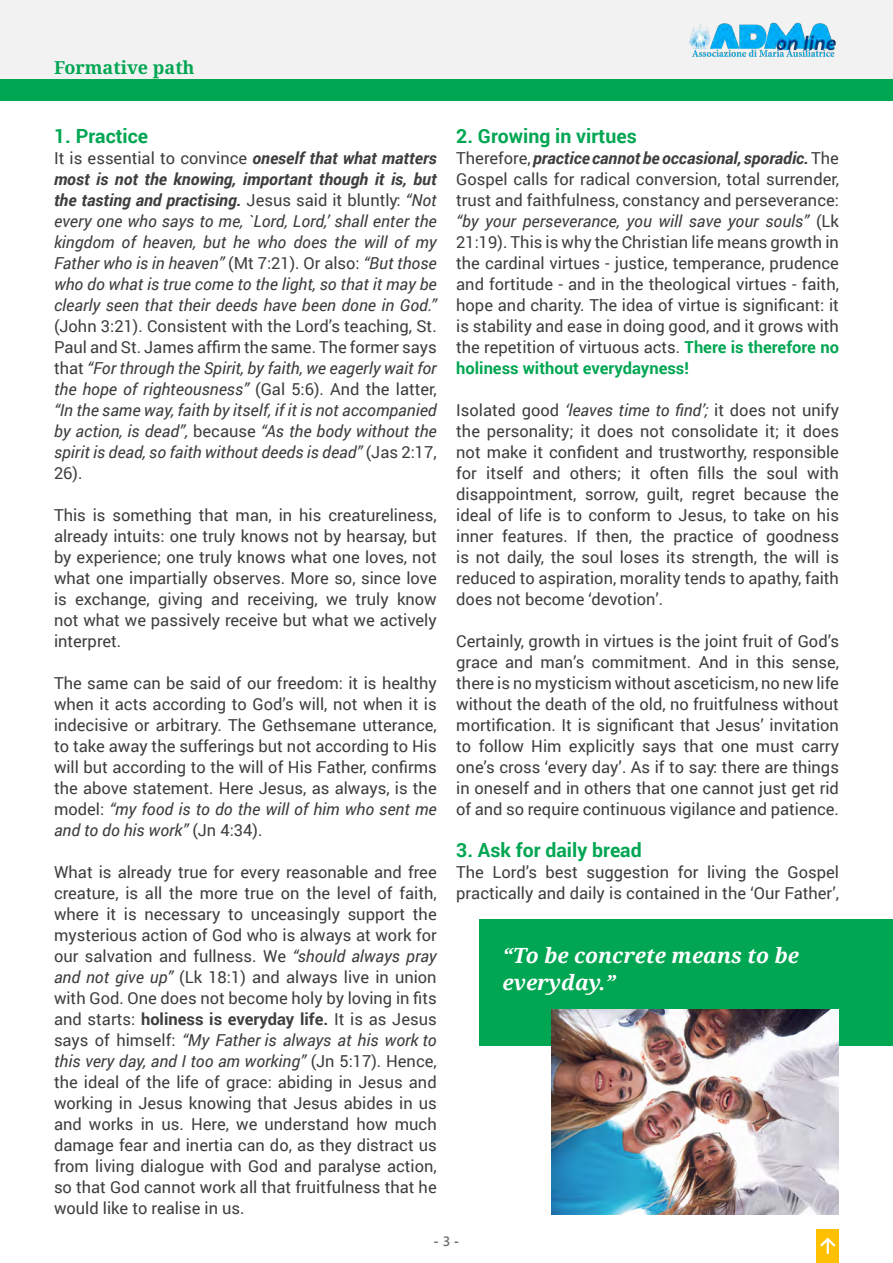
<style>
.page{position:relative;width:893px;height:1263px;background:#fff}
.page>*{position:absolute;margin:0;border:0;box-sizing:border-box;transform-origin:0 0}
.t1{font:italic 700 21px/27px "Noto Serif";color:#fff}
.t2{font:700 19.5px "Roboto";color:#00a652}
.t3{font:700 18px "Noto Serif";color:#00a652}
.t4{font:16.5px/21px "Roboto";color:#3e3e3f;text-align:justify}
.t5{font:italic 16.5px/21px "Roboto";color:#3e3e3f;text-align:justify}
.t6{font:700 13.5px "Segoe UI";color:#6d6e70}
.s1{font-style:normal}
.s2{font-weight:700}
.s3{font-style:italic}
.s4{font-weight:700;font-style:italic}
.s5{font-weight:700;color:#00a652}
.s6{font-weight:600}
</style>
<div class="page">
<div style="left:0;top:0;width:893px;height:80px;background:#f2f2f2"></div>
<img style="left:689px;top:22px;width:147px;height:35px">
<div style="left:816px;top:1229px;width:23px;height:34px;background:#ffc000"></div>
<svg style="left:820px;top:1237px;width:16px;height:17px"></svg>
<div style="left:0;top:80px;width:893px;height:20px;background:#00a652"></div>
<div style="left:479px;top:920px;width:414px;height:126px;background:#00a652"></div>
<img style="left:552px;top:1009px;width:287px;height:206px">
<p class="t3" style="left:54px;top:54px;width:142px">Formative path</p>
<p class="t2" style="left:54px;top:122px;width:96px">1. Practice</p>
<p class="t5" style="left:54px;top:147px;width:384px"><span class="s1">It is essential to convince</span> <span class="s2">oneself that what matters most is not the knowing, important though it is, but the tasting and practising.</span> <span class="s1">Jesus said it bluntly:</span> “Not every one who says to me, `Lord, Lord,’ shall enter the kingdom of heaven, but he who does the will of my Father who is in heaven” <span class="s1">(Mt 7:21). Or also:</span> “But those who do what is true come to the light, so that it may be clearly seen that their deeds have been done in God.” <span class="s1">(John 3:21). Consistent with the Lord’s teaching, St.<br>Paul and St. James affirm the same. The former says that</span> “For through the Spirit, by faith, we eagerly wait for the hope of righteousness” <span class="s1">(Gal 5:6). And the latter, </span>“In the same way, faith by itself, if it is not accompanied by action, is dead”, <span class="s1">because</span> “As the body without the spirit is dead, so faith without deeds is dead” <span class="s1">(Jas 2:17, 26).</span></p>
<p class="t4" style="left:54px;top:504px;width:384px">This is something that man, in his creatureliness, already intuits: one truly knows not by hearsay, but by experience; one truly knows what one loves, not what one impartially observes. More so, since love is exchange, giving and receiving, we truly know not what we passively receive but what we actively interpret.</p>
<p class="t4" style="left:54px;top:672px;width:384px">The same can be said of our freedom: it is healthy when it acts according to God’s will, not when it is indecisive or arbitrary. The Gethsemane utterance, to take away the sufferings but not according to His will but according to the will of His Father, confirms the above statement. Here Jesus, as always, is the model: <span class="s3">“my food is to do the will of him who sent me and to do his work”</span> (Jn 4:34).</p>
<p class="t4" style="left:54px;top:861px;width:384px">What is already true for every reasonable and free creature, is all the more true on the level of faith, where it is necessary to unceasingly support the mysterious action of God who is always at work for our salvation and fullness. We <span class="s3">“should always pray and not give up”</span> (Lk 18:1) and always live in union with God. One does not become holy by loving in fits and starts: <span class="s2">holiness is everyday life.</span> It is as Jesus says of himself: <span class="s3">“My Father is always at his work to this very day, and I too am working”</span> (Jn 5:17). Hence, the ideal of the life of grace: abiding in Jesus and working in Jesus knowing that Jesus abides in us and works in us. Here, we understand how much damage fear and inertia can do, as they distract us from living dialogue with God and paralyse action, so that God cannot work all that fruitfulness that he would like to realise in us.</p>
<p class="t2" style="left:456px;top:122px;width:182px">2. Growing in virtues</p>
<p class="t4" style="left:456px;top:147px;width:384px">Therefore, <span class="s4">practice cannot be occasional, sporadic.</span> The Gospel calls for radical conversion, total surrender, trust and faithfulness, constancy and perseverance: <span class="s3">“by your perseverance, you will save your souls”</span> (Lk 21:19). This is why the Christian life means growth in the cardinal virtues - justice, temperance, prudence and fortitude - and in the theological virtues - faith, hope and charity. The idea of virtue is significant: it is stability and ease in doing good, and it grows with the repetition of virtuous acts. <span class="s5">There is therefore no holiness without everydayness!</span></p>
<p class="t4" style="left:456px;top:399px;width:384px">Isolated good <span class="s3">‘leaves time to find’;</span> it does not unify the personality; it does not consolidate it; it does not make it confident and trustworthy, responsible for itself and others; it often fills the soul with disappointment, sorrow, guilt, regret because the ideal of life is to conform to Jesus, to take on his inner features. If then, the practice of goodness is not daily, the soul loses its strength, the will is reduced to aspiration, morality tends to apathy, faith does not become ‘devotion’.</p>
<p class="t4" style="left:456px;top:630px;width:384px">Certainly, growth in virtues is the joint fruit of God’s grace and man’s commitment. And in this sense, there is no mysticism without asceticism, no new life without the death of the old, no fruitfulness without mortification. It is significant that Jesus’ invitation to follow Him explicitly says that one must carry one’s cross ‘every day’. As if to say: there are things in oneself and in others that one cannot just get rid of and so require continuous vigilance and patience.</p>
<p class="t2" style="left:456px;top:836px;width:187px">3. Ask for daily bread</p>
<p class="t4" style="left:456px;top:861px;width:384px">The Lord’s best suggestion for living the Gospel practically and daily is contained in the ‘Our Father’,</p>
<p class="t1" style="left:502px;top:941px;width:298px">“To be concrete means to be everyday.”</p>
<p class="t6" style="left:434px;top:1229px;width:27px">- <span class="s6">3</span> -</p>
</div>
